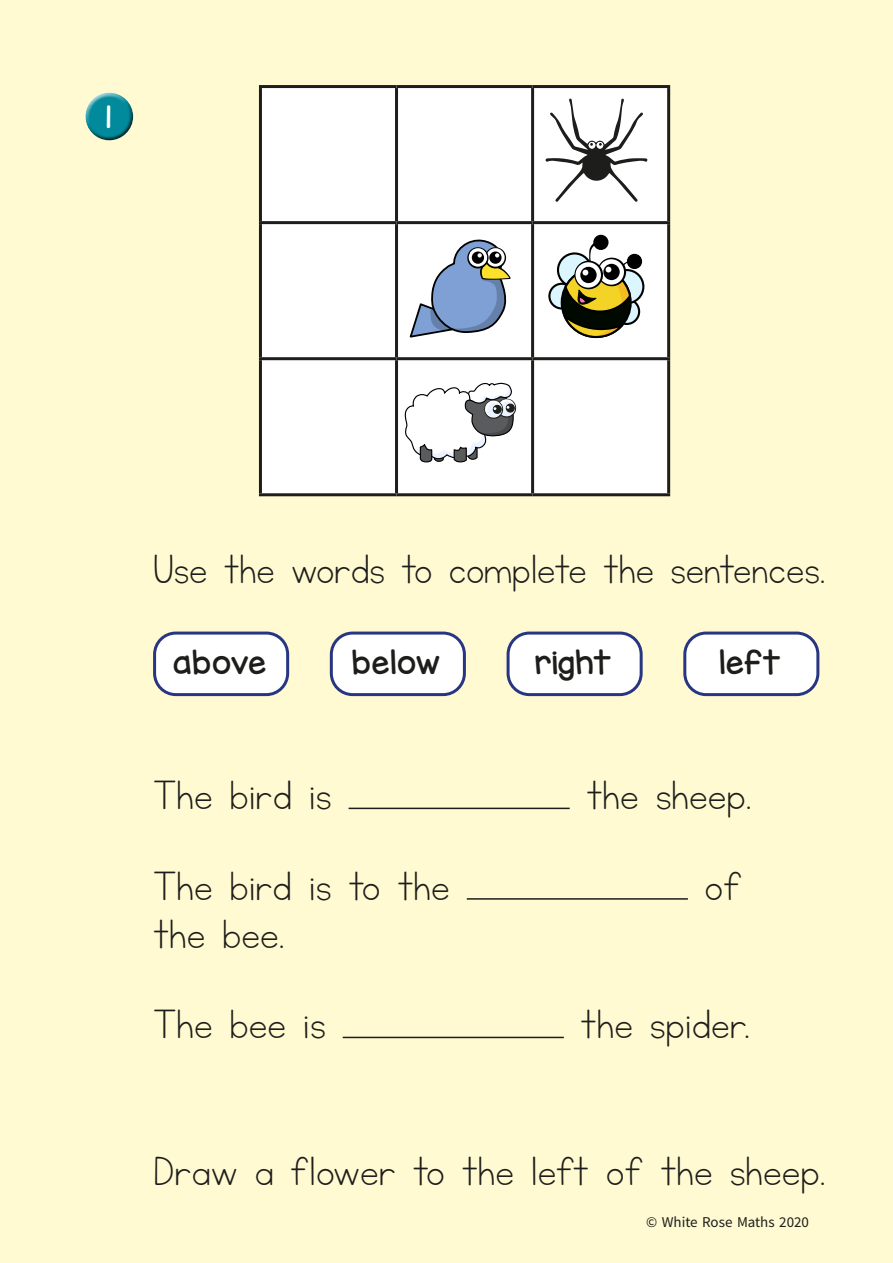
<style>
.page{position:relative;width:893px;height:1263px;background:#fffad2}
.page>*{position:absolute;margin:0;border:0;box-sizing:border-box;transform-origin:0 0}
.t1{font:48px/90.6px "KG Neatly Printed";color:#1d1d1b}
.t2{font:30px "KG Miss Kindy Chunky";color:#1d1d1b}
.t3{font:27px "KG Miss Kindy Chunky";color:#fff}
.t4{font:15px "Source Sans Pro";color:#1d1d1b}
</style>
<div class="page">
<div style="left:84px;top:92px;width:49px;height:38px;background:#fff;opacity:.75"></div>
<div style="left:85px;top:100px;width:50px;height:43px;background:#1d1d1b;opacity:.75"></div>
<div style="left:155px;top:633px;width:133px;height:62px;background:#fff;border-radius:21px"></div>
<div style="left:153px;top:631px;width:136px;height:65px;border:3px solid #283583;border-radius:21px"></div>
<div style="left:331px;top:633px;width:133px;height:62px;background:#fff;border-radius:21px"></div>
<div style="left:330px;top:631px;width:136px;height:65px;border:3px solid #283583;border-radius:21px"></div>
<div style="left:508px;top:633px;width:133px;height:62px;background:#fff;border-radius:21px"></div>
<div style="left:507px;top:631px;width:136px;height:65px;border:3px solid #283583;border-radius:21px"></div>
<div style="left:685px;top:633px;width:133px;height:62px;background:#fff;border-radius:21px"></div>
<div style="left:683px;top:631px;width:136px;height:65px;border:3px solid #283583;border-radius:21px"></div>
<hr style="left:349px;top:808px;width:221px;height:1px;background:#1d1d1b">
<hr style="left:467px;top:898px;width:221px;height:2px;background:#1d1d1b">
<hr style="left:343px;top:1037px;width:221px;height:1px;background:#1d1d1b">
<div style="left:262px;top:88px;width:405px;height:405px;background:#fff"></div>
<hr style="left:259px;top:85px;width:137px;height:3px;background:#1d1d1b">
<hr style="left:259px;top:88px;width:3px;height:133px;background:#1d1d1b">
<hr style="left:396px;top:85px;width:137px;height:3px;background:#1d1d1b">
<hr style="left:395px;top:88px;width:3px;height:133px;background:#1d1d1b">
<hr style="left:533px;top:85px;width:137px;height:3px;background:#1d1d1b">
<hr style="left:531px;top:88px;width:3px;height:133px;background:#1d1d1b">
<hr style="left:667px;top:88px;width:3px;height:133px;background:#1d1d1b">
<hr style="left:259px;top:221px;width:137px;height:3px;background:#1d1d1b">
<hr style="left:259px;top:224px;width:3px;height:133px;background:#1d1d1b">
<hr style="left:396px;top:221px;width:137px;height:3px;background:#1d1d1b">
<hr style="left:395px;top:224px;width:3px;height:133px;background:#1d1d1b">
<hr style="left:533px;top:221px;width:137px;height:3px;background:#1d1d1b">
<hr style="left:531px;top:224px;width:3px;height:133px;background:#1d1d1b">
<hr style="left:667px;top:224px;width:3px;height:133px;background:#1d1d1b">
<hr style="left:259px;top:357px;width:137px;height:3px;background:#1d1d1b">
<hr style="left:259px;top:360px;width:3px;height:133px;background:#1d1d1b">
<hr style="left:396px;top:357px;width:137px;height:3px;background:#1d1d1b">
<hr style="left:395px;top:360px;width:3px;height:133px;background:#1d1d1b">
<hr style="left:533px;top:357px;width:137px;height:3px;background:#1d1d1b">
<hr style="left:531px;top:360px;width:3px;height:133px;background:#1d1d1b">
<hr style="left:667px;top:360px;width:3px;height:133px;background:#1d1d1b">
<hr style="left:259px;top:493px;width:137px;height:3px;background:#1d1d1b">
<hr style="left:396px;top:493px;width:137px;height:3px;background:#1d1d1b">
<hr style="left:533px;top:493px;width:137px;height:3px;background:#1d1d1b">
<svg style="left:545px;top:99px;width:102px;height:103px;background:#d4d4d3"></svg>
<svg style="left:409px;top:235px;width:102px;height:103px;background:#abb9cb"></svg>
<svg style="left:614px;top:299px;width:25px;height:25px"></svg>
<div style="left:613px;top:298px;width:27px;height:27px;border:2px solid #000;border-radius:50%"></div>
<div style="left:610px;top:270px;width:33px;height:33px;background:#dcf6ff;border-radius:50%"></div>
<div style="left:609px;top:269px;width:35px;height:35px;border:2px solid #000;border-radius:50%"></div>
<svg style="left:558px;top:253px;width:33px;height:34px"></svg>
<div style="left:557px;top:252px;width:35px;height:36px;border:2px solid #000;border-radius:50%"></div>
<svg style="left:549px;top:284px;width:25px;height:24px"></svg>
<div style="left:548px;top:283px;width:27px;height:27px;border:2px solid #000;border-radius:50%"></div>
<svg style="left:561px;top:241px;width:71px;height:98px;background:#959271"></svg>
<div style="left:628px;top:255px;width:13px;height:13px;background:#000;border-radius:50%"></div>
<div style="left:627px;top:254px;width:15px;height:15px;border:2px solid #000;border-radius:50%"></div>
<div style="left:594px;top:236px;width:13px;height:13px;background:#000;border-radius:50%"></div>
<div style="left:593px;top:235px;width:15px;height:15px;border:2px solid #000;border-radius:50%"></div>
<svg style="left:404px;top:382px;width:113px;height:81px;background:#d2d3d4"></svg>
<p class="t3" style="left:106px;top:99px;width:7px">1</p>
<p class="t1" style="left:153px;top:525px;width:674px">Use the words to complete the sentences.</p>
<p class="t2" style="left:173px;top:642px;width:95px">above</p>
<p class="t2" style="left:352px;top:642px;width:91px">below</p>
<p class="t2" style="left:535px;top:642px;width:78px">right</p>
<p class="t2" style="left:719px;top:642px;width:63px">left</p>
<p class="t1" style="left:153px;top:751px;width:180px">The bird is</p>
<p class="t1" style="left:586px;top:751px;width:167px">the sheep.</p>
<p class="t1" style="left:153px;top:842px;width:298px">The bird is to the</p>
<p class="t1" style="left:705px;top:842px;width:39px">of</p>
<p class="t1" style="left:153px;top:890px;width:174px">the bee.<br>The bee is</p>
<p class="t1" style="left:581px;top:980px;width:171px">the spider.</p>
<p class="t1" style="left:153px;top:1128px;width:674px">Draw a flower to the left of the sheep.</p>
<p class="t4" style="left:646px;top:1213px;width:164px">© White Rose Maths 2020</p>
</div>
